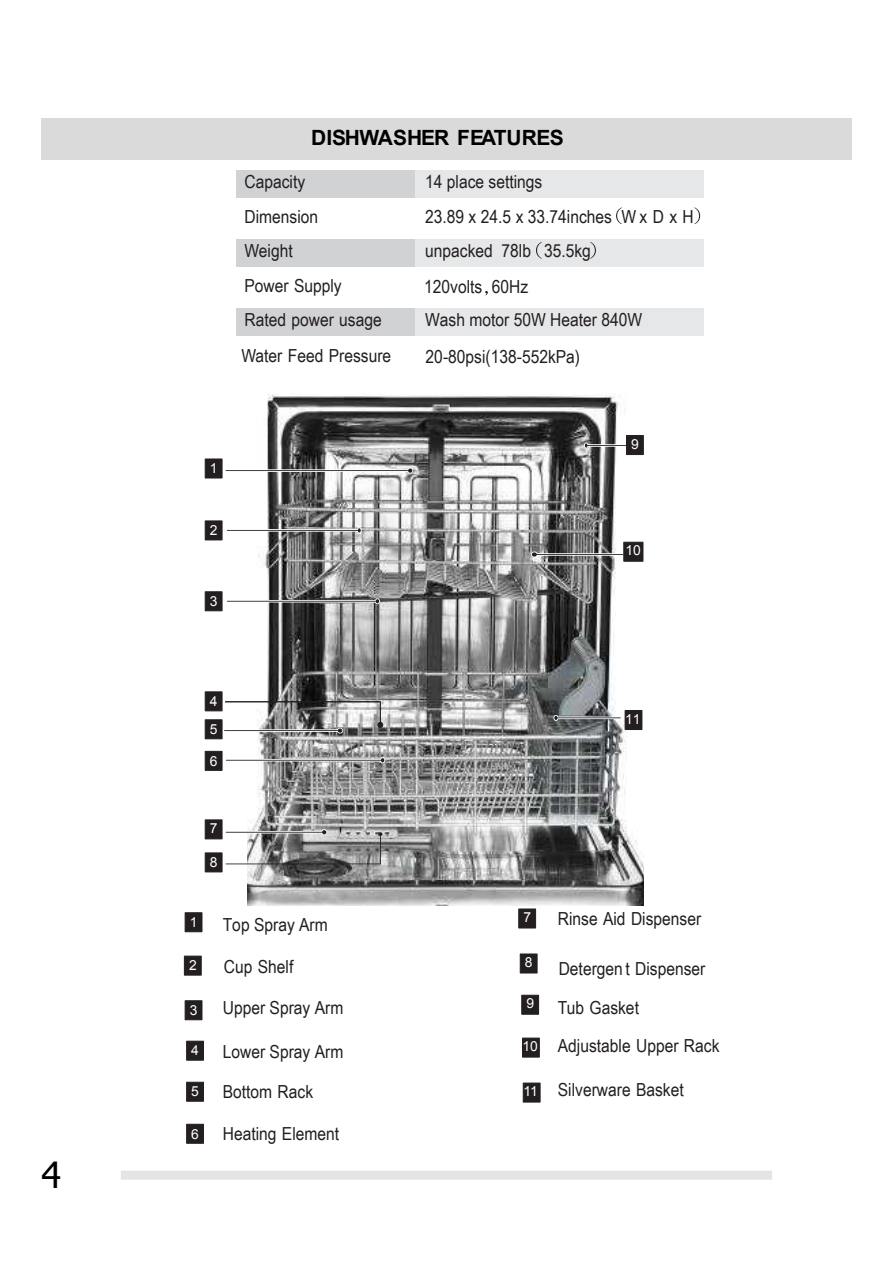
<style>
.page{position:relative;width:893px;height:1263px;background:#fff}
.page>*{position:absolute;margin:0;border:0;box-sizing:border-box;transform-origin:0 0}
.t1{font:36px "Tahoma";color:#000}
.t2{font:700 21px "Arial";letter-spacing:-.02em;color:#000}
.t3{font:18px/34.8px "Arial Narrow";color:#231f20;scale:1.06 1}
.t4{font:13.8px "Arial";color:#fff}
</style>
<div class="page">
<img style="left:248px;top:393px;width:396px;height:513px">
<div style="left:41px;top:119px;width:810px;height:41px;background:#dbdada"></div>
<div style="left:236px;top:170px;width:179px;height:28px;background:#d1d2d4"></div>
<div style="left:415px;top:170px;width:288px;height:28px;background:#e6e7e8"></div>
<div style="left:236px;top:239px;width:179px;height:28px;background:#d1d2d4"></div>
<div style="left:415px;top:239px;width:288px;height:28px;background:#e6e7e8"></div>
<div style="left:236px;top:308px;width:179px;height:28px;background:#d1d2d4"></div>
<div style="left:415px;top:308px;width:288px;height:28px;background:#e6e7e8"></div>
<svg style="left:616px;top:207px;width:6px;height:17px"></svg>
<svg style="left:694px;top:207px;width:6px;height:17px"></svg>
<svg style="left:536px;top:242px;width:6px;height:17px"></svg>
<svg style="left:590px;top:242px;width:6px;height:17px"></svg>
<div style="left:185px;top:912px;width:17px;height:20px;background:#231f20;border:1px solid #231f20"></div>
<div style="left:184px;top:956px;width:18px;height:20px;background:#231f20;border:1px solid #231f20"></div>
<div style="left:185px;top:1000px;width:17px;height:20px;background:#231f20;border:1px solid #231f20"></div>
<div style="left:186px;top:1041px;width:18px;height:20px;background:#231f20;border:1px solid #231f20"></div>
<div style="left:186px;top:1082px;width:18px;height:20px;background:#231f20;border:1px solid #231f20"></div>
<div style="left:186px;top:1124px;width:18px;height:20px;background:#231f20;border:1px solid #231f20"></div>
<div style="left:518px;top:909px;width:18px;height:19px;background:#231f20;border:1px solid #231f20"></div>
<div style="left:520px;top:954px;width:17px;height:19px;background:#231f20;border:1px solid #231f20"></div>
<div style="left:521px;top:995px;width:18px;height:20px;background:#231f20;border:1px solid #231f20"></div>
<div style="left:522px;top:1038px;width:18px;height:20px;background:#231f20;border:1px solid #231f20"></div>
<div style="left:523px;top:1083px;width:17px;height:20px;background:#231f20;border:1px solid #231f20"></div>
<div style="left:121px;top:1171px;width:651px;height:9px;background:#e5e4e4"></div>
<svg style="left:583px;top:442px;width:43px;height:7px"></svg>
<svg style="left:530px;top:551px;width:93px;height:7px"></svg>
<svg style="left:553px;top:714px;width:69px;height:8px"></svg>
<hr style="left:224px;top:730px;width:115px;height:1px;background:#231f20">
<hr style="left:226px;top:760px;width:155px;height:1px;background:#231f20">
<svg style="left:380px;top:757px;width:5px;height:6px"></svg>
<hr style="left:226px;top:470px;width:183px;height:1px;background:#231f20">
<svg style="left:407px;top:468px;width:6px;height:6px"></svg>
<svg style="left:227px;top:597px;width:154px;height:8px"></svg>
<div style="left:205px;top:459px;width:17px;height:19px;background:#231f20;border:1px solid #231f20"></div>
<div style="left:205px;top:591px;width:17px;height:20px;background:#231f20;border:1px solid #231f20"></div>
<div style="left:205px;top:751px;width:17px;height:20px;background:#231f20;border:1px solid #231f20"></div>
<div style="left:205px;top:719px;width:17px;height:20px;background:#231f20;border:1px solid #231f20"></div>
<div style="left:205px;top:819px;width:17px;height:20px;background:#231f20;border:1px solid #231f20"></div>
<div style="left:205px;top:852px;width:17px;height:20px;background:#231f20;border:1px solid #231f20"></div>
<div style="left:626px;top:435px;width:18px;height:20px;background:#231f20;border:1px solid #231f20"></div>
<div style="left:623px;top:542px;width:20px;height:20px;background:#231f20;border:1px solid #231f20"></div>
<div style="left:625px;top:710px;width:17px;height:20px;background:#231f20"></div>
<svg style="left:225px;top:701px;width:158px;height:33px"></svg>
<svg style="left:225px;top:829px;width:157px;height:35px"></svg>
<div style="left:205px;top:691px;width:17px;height:20px;background:#231f20;border:1px solid #231f20"></div>
<svg style="left:227px;top:527px;width:135px;height:7px"></svg>
<div style="left:205px;top:520px;width:17px;height:20px;background:#231f20;border:1px solid #231f20"></div>
<h1 class="t1" style="left:41px;top:1151px;width:21px">4</h1>
<p class="t2" style="left:311px;top:124px;width:254px">DISHWASHER FEATURES</p>
<p class="t3" style="left:241px;top:164px;width:143px">Capacity<br>Dimension<br>Weight<br>Power Supply<br>Rated power usage<br>Water Feed Pressure</p>
<p class="t3" style="left:425px;top:164px;width:255px">14 place settings<br>23.89 x 24.5 x 33.74inches W x D x H unpacked 78lb 35.5kg</p>
<p class="t3" style="left:424px;top:269px;width:100px">120volts 60Hz</p>
<p class="t3" style="left:425px;top:302px;width:206px">Wash motor 50W Heater 840W</p>
<p class="t3" style="left:426px;top:339px;width:147px">20-80psi(138-552kPa)</p>
<p class="t4" style="left:210px;top:459px;width:9px">1</p>
<p class="t4" style="left:210px;top:521px;width:9px">2</p>
<p class="t4" style="left:210px;top:592px;width:9px">3</p>
<p class="t4" style="left:631px;top:435px;width:9px">9</p>
<p class="t4" style="left:625px;top:542px;width:17px">10</p>
<p class="t4" style="left:210px;top:692px;width:9px">4</p>
<p class="t4" style="left:210px;top:720px;width:9px">5</p>
<p class="t4" style="left:210px;top:752px;width:9px">6</p>
<p class="t4" style="left:210px;top:820px;width:9px">7</p>
<p class="t4" style="left:210px;top:853px;width:9px">8</p>
<p class="t4" style="left:190px;top:913px;width:9px">1</p>
<p class="t4" style="left:189px;top:957px;width:9px">2</p>
<p class="t4" style="left:190px;top:1001px;width:9px">3</p>
<p class="t4" style="left:191px;top:1042px;width:9px">4</p>
<p class="t4" style="left:191px;top:1083px;width:9px">5</p>
<p class="t4" style="left:191px;top:1125px;width:9px">6</p>
<p class="t3" style="left:223px;top:906px;width:101px">Top Spray Arm</p>
<p class="t3" style="left:224px;top:949px;width:67px">Cup Shelf</p>
<p class="t3" style="left:223px;top:990px;width:115px">Upper Spray Arm</p>
<p class="t3" style="left:223px;top:1034px;width:115px">Lower Spray Arm</p>
<p class="t3" style="left:223px;top:1073px;width:87px">Bottom Rack</p>
<p class="t3" style="left:223px;top:1115px;width:111px">Heating Element</p>
<p class="t4" style="left:625px;top:710px;width:17px">11</p>
<p class="t3" style="left:558px;top:901px;width:137px">Rinse Aid Dispenser</p>
<p class="t4" style="left:523px;top:908px;width:9px">7</p>
<p class="t4" style="left:525px;top:953px;width:9px">8</p>
<p class="t4" style="left:526px;top:995px;width:9px">9</p>
<p class="t3" style="left:558px;top:989px;width:78px">Tub Gasket</p>
<p class="t4" style="left:523px;top:1037px;width:17px">10</p>
<p class="t4" style="left:523px;top:1082px;width:16px">11</p>
<p class="t3" style="left:559px;top:950px;width:140px">Detergen t Dispenser</p>
<p class="t3" style="left:558px;top:1027px;width:154px">Adjustable Upper Rack</p>
<p class="t3" style="left:558px;top:1072px;width:120px">Silverware Basket</p>
</div>
